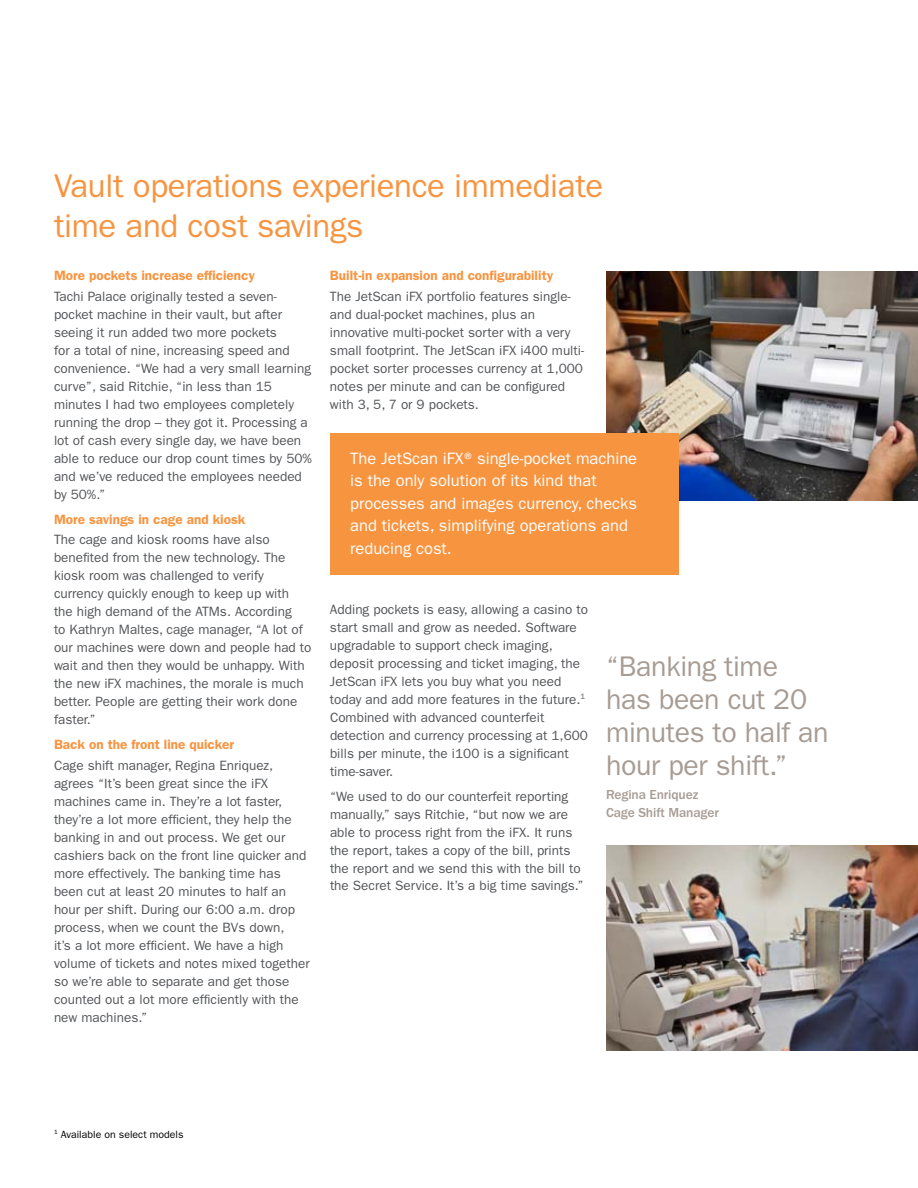
<style>
.page{position:relative;width:918px;height:1188px;background:#fff}
.page>*{position:absolute;margin:0;border:0;box-sizing:border-box;transform-origin:0 0}
.t1{font:33px/39.6px "ITC Franklin Gothic Std";letter-spacing:-.01em;color:#f79440}
.t2{font:28.5px/33px "ITC Franklin Gothic Std";letter-spacing:-.01em;color:#a79c94}
.t3{font:16.5px/22.5px "ITC Franklin Gothic Std";color:#fff}
.t4{font:13.5px/18px "ITC Franklin Gothic Std";color:#545559}
.t5{font:600 13.5px "ITC Franklin Gothic Std";color:#f79440}
.t6{font:500 13.5px/18px "ITC Franklin Gothic Std";letter-spacing:-.01em;color:#a79c94}
.t7{font:10.5px "ITC Franklin Gothic Std";color:#000}
</style>
<div class="page">
<img style="left:606px;top:271px;width:312px;height:230px">
<div style="left:330px;top:434px;width:348px;height:141px;background:#f79440"></div>
<img style="left:606px;top:846px;width:312px;height:205px">
<h1 class="t1" style="left:54px;top:166px;width:551px">Vault operations experience immediate time and cost savings</h1>
<p class="t5" style="left:54px;top:268px;width:202px">More pockets increase efficiency</p>
<p class="t4" style="left:54px;top:288px;width:260px">Tachi Palace originally tested a seven&shy;pocket machine in their vault, but after seeing it run added two more pockets<br>for a total of nine, increasing speed and convenience. “We had a very small learning curve”, said Ritchie, “in less than 15 minutes I had two employees completely running the drop – they got it. Processing a lot of cash every single day, we have been able to reduce our drop count times by 50% and we’ve reduced the employees needed by 50%.”</p>
<p class="t5" style="left:54px;top:511px;width:193px">More savings in cage and kiosk</p>
<p class="t4" style="left:54px;top:531px;width:259px">The cage and kiosk rooms have also benefited from the new technology. The kiosk room was challenged to verify currency quickly enough to keep up with<br>the high demand of the ATMs. According<br>to Kathryn Maltes, cage manager, “A lot of our machines were down and people had to wait and then they would be unhappy. With the new iFX machines, the morale is much better. People are getting their work done faster.”</p>
<p class="t5" style="left:54px;top:737px;width:182px">Back on the front line quicker</p>
<p class="t4" style="left:54px;top:756px;width:257px">Cage shift manager, Regina Enriquez, agrees “It’s been great since the iFX machines came in. They’re a lot faster, they’re a lot more efficient, they help the banking in and out process. We get our cashiers back on the front line quicker and more effectively. The banking time has been cut at least 20 minutes to half an hour per shift. During our 6:00 a.m. drop process, when we count the BVs down,<br>it’s a lot more efficient. We have a high volume of tickets and notes mixed together so we’re able to separate and get those counted out a lot more efficiently with the new machines.”</p>
<p class="t5" style="left:330px;top:268px;width:225px">Built-in expansion and configurability</p>
<p class="t4" style="left:330px;top:287px;width:256px">The JetScan iFX portfolio features single&shy;and dual-pocket machines, plus an innovative multi-pocket sorter with a very small footprint. The JetScan iFX i400 multi&shy;pocket sorter processes currency at 1,000 notes per minute and can be configured with 3, 5, 7 or 9 pockets.</p>
<p class="t3" style="left:350px;top:447px;width:288px">The JetScan iFX® single-pocket machine is the only solution of its kind that processes and images currency, checks and tickets, simplifying operations and reducing cost.</p>
<p class="t4" style="left:330px;top:600px;width:259px">Adding pockets is easy, allowing a casino to start small and grow as needed. Software upgradable to support check imaging, deposit processing and ticket imaging, the JetScan iFX lets you buy what you need today and add more features in the future.<sup>1<br></sup>Combined with advanced counterfeit detection and currency processing at 1,600 bills per minute, the i100 is a significant time-saver.</p>
<p class="t4" style="left:330px;top:787px;width:255px">“We used to do our counterfeit reporting manually,” says Ritchie, “but now we are able to process right from the iFX. It runs the report, takes a copy of the bill, prints the report and we send this with the bill to the Secret Service. It’s a big time savings.”</p>
<h2 class="t2" style="left:606px;top:650px;width:224px">“Banking time has been cut 20 minutes to half an hour per shift.”</h2>
<p class="t6" style="left:606px;top:786px;width:114px">Regina Enriquez<br>Cage Shift Manager</p>
<p class="t7" style="left:54px;top:1128px;width:131px"><sup>1</sup> Available on select models</p>
</div>
